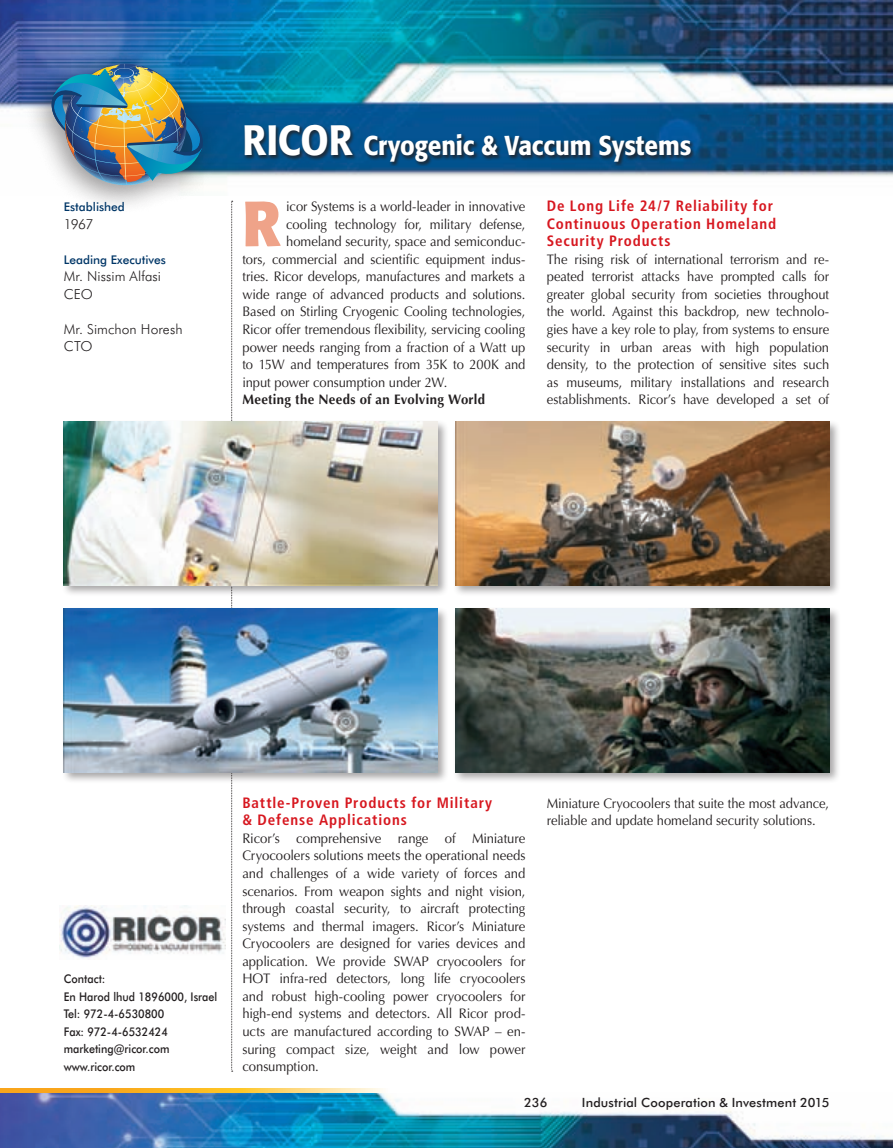
<style>
.page{position:relative;width:893px;height:1148px;background:#fff}
.page>*{position:absolute;margin:0;border:0;box-sizing:border-box;transform-origin:0 0}
.t1{font:700 63.15px "Formata";color:#efa389;scale:.95 1}
.t2{font:500 27px "Formata";color:#fff;scale:.9 1}
.t3{font:700 condensed 15px/17.5px "Frutiger";letter-spacing:.06em;color:#d7171f}
.t4{font:13.8px/17.5px "Optima";letter-spacing:-.005em;color:#231f20;text-align:justify;scale:.94 1}
.t5{font:13.8px/17.5px "Optima";letter-spacing:-.005em;color:#231f20;text-align:justify;scale:.95 1}
.t6{font:300 13.8px/17.5px "Futura BT";letter-spacing:.005em;color:#231f20}
.t7{font:700 13.8px "Optima";letter-spacing:.025em;color:#231f20;scale:.95 1}
.t8{font:500 12.75px "Futura BT";letter-spacing:.01em;color:#231f20}
.t9{font:500 12px/17.5px "Futura BT";color:#231f20;scale:.9 1}
.t10{font:500 12px "Futura BT";color:#003667}
.s1{font-size:42px}
</style>
<div class="page">
<img style="left:0;top:0;width:893px;height:178px">
<img style="left:0;top:1093px;width:893px;height:55px">
<svg style="left:231px;top:201px;width:2px;height:871px"></svg>
<div style="left:21px;top:45px;width:198px;height:169px;background:#231f20;opacity:.45"></div>
<img style="left:46px;top:64px;width:163px;height:123px">
<svg style="left:0;top:1089px;width:383px;height:4px"></svg>
<img style="left:59px;top:906px;width:167px;height:53px">
<div style="left:452px;top:606px;width:388px;height:178px;background:#231f20;opacity:.4"></div>
<img style="left:455px;top:609px;width:374px;height:164px">
<div style="left:61px;top:606px;width:388px;height:178px;background:#231f20;opacity:.4"></div>
<img style="left:64px;top:609px;width:374px;height:164px">
<div style="left:452px;top:419px;width:388px;height:177px;background:#231f20;opacity:.4"></div>
<img style="left:455px;top:422px;width:374px;height:164px">
<div style="left:61px;top:419px;width:388px;height:177px;background:#231f20;opacity:.4"></div>
<img style="left:64px;top:422px;width:374px;height:164px">
<div style="left:242px;top:122px;width:453px;height:44px;background:#231f20;opacity:.75"></div>
<p class="t10" style="left:64px;top:200px;width:63px">Established</p>
<p class="t6" style="left:64px;top:215px;width:31px">1967</p>
<p class="t10" style="left:64px;top:252px;width:104px">Leading Executives</p>
<p class="t6" style="left:64px;top:267px;width:99px">Mr. Nissim Alfasi<br>CEO</p>
<p class="t6" style="left:64px;top:320px;width:120px">Mr. Simchon Horesh<br>CTO</p>
<h2 class="t2" style="left:242px;top:129px;width:500px"><span class="s1">RICOR</span> Cryogenic &amp; Vaccum Systems</h2>
<h1 class="t1" style="left:242px;top:184px;width:42px">R</h1>
<p class="t4" style="left:286px;top:198px;width:256px">icor Systems is a world-leader in innovative</p>
<p class="t3" style="left:547px;top:197px;width:231px">De Long Life 24/7 Reliability for<br>Continuous Operation Homeland<br>Security Products</p>
<p class="t4" style="left:547px;top:250px;width:302px">The rising risk of international terrorism and re&shy;peated terrorist attacks have prompted calls for greater global security from societies throughout the world. Against this backdrop, new technolo&shy;gies have a key role to play, from systems to ensure security in urban areas with high population density, to the protection of sensitive sites such as museums, military installations and research establishments. Ricor’s have developed a set of</p>
<p class="t4" style="left:286px;top:215px;width:256px">cooling technology for, military defense,</p>
<p class="t4" style="left:286px;top:233px;width:256px">homeland security, space and semiconduc-</p>
<p class="t4" style="left:242px;top:250px;width:303px">tors, commercial and scientific equipment indus-</p>
<p class="t4" style="left:242px;top:268px;width:303px">tries. Ricor develops, manufactures and markets a</p>
<p class="t4" style="left:242px;top:286px;width:303px">wide range of advanced products and solutions.</p>
<p class="t4" style="left:242px;top:303px;width:303px">Based on Stirling Cryogenic Cooling technologies,</p>
<p class="t4" style="left:242px;top:321px;width:303px">Ricor offer tremendous flexibility, servicing cooling</p>
<p class="t4" style="left:242px;top:338px;width:303px">power needs ranging from a fraction of a Watt up</p>
<p class="t4" style="left:242px;top:356px;width:303px">to 15W and temperatures from 35K to 200K and</p>
<p class="t4" style="left:242px;top:373px;width:220px">input power consumption under 2W.</p>
<p class="t7" style="left:242px;top:391px;width:257px">Meeting the Needs of an Evolving World</p>
<p class="t9" style="left:64px;top:970px;width:172px">Contact:<br>En Harod lhud 1896000, Israel<br>Tel: 972-4-6530800<br>Fax: 972-4-6532424 marketing@ricor.com www.ricor.com</p>
<p class="t3" style="left:242px;top:794px;width:251px">Battle-Proven Products for Military &amp; Defense Applications</p>
<p class="t5" style="left:242px;top:830px;width:299px">Ricor’s comprehensive range of Miniature Cryocoolers solutions meets the operational needs and challenges of a wide variety of forces and scenarios. From weapon sights and night vision, through coastal security, to aircraft protecting systems and thermal imagers. Ricor’s Miniature Cryocoolers are designed for varies devices and application. We provide SWAP cryocoolers for HOT infra-red detectors, long life cryocoolers and robust high-cooling power cryocoolers for high-end systems and detectors. All Ricor prod&shy;ucts are manufactured according to SWAP – en&shy;suring compact size, weight and low power consumption.</p>
<p class="t4" style="left:547px;top:795px;width:302px">Miniature Cryocoolers that suite the most advance, reliable and update homeland security solutions.</p>
<p class="t8" style="left:524px;top:1095px;width:25px">236</p>
<p class="t8" style="left:582px;top:1095px;width:249px">Industrial Cooperation &amp; Investment 2015</p>
</div>
